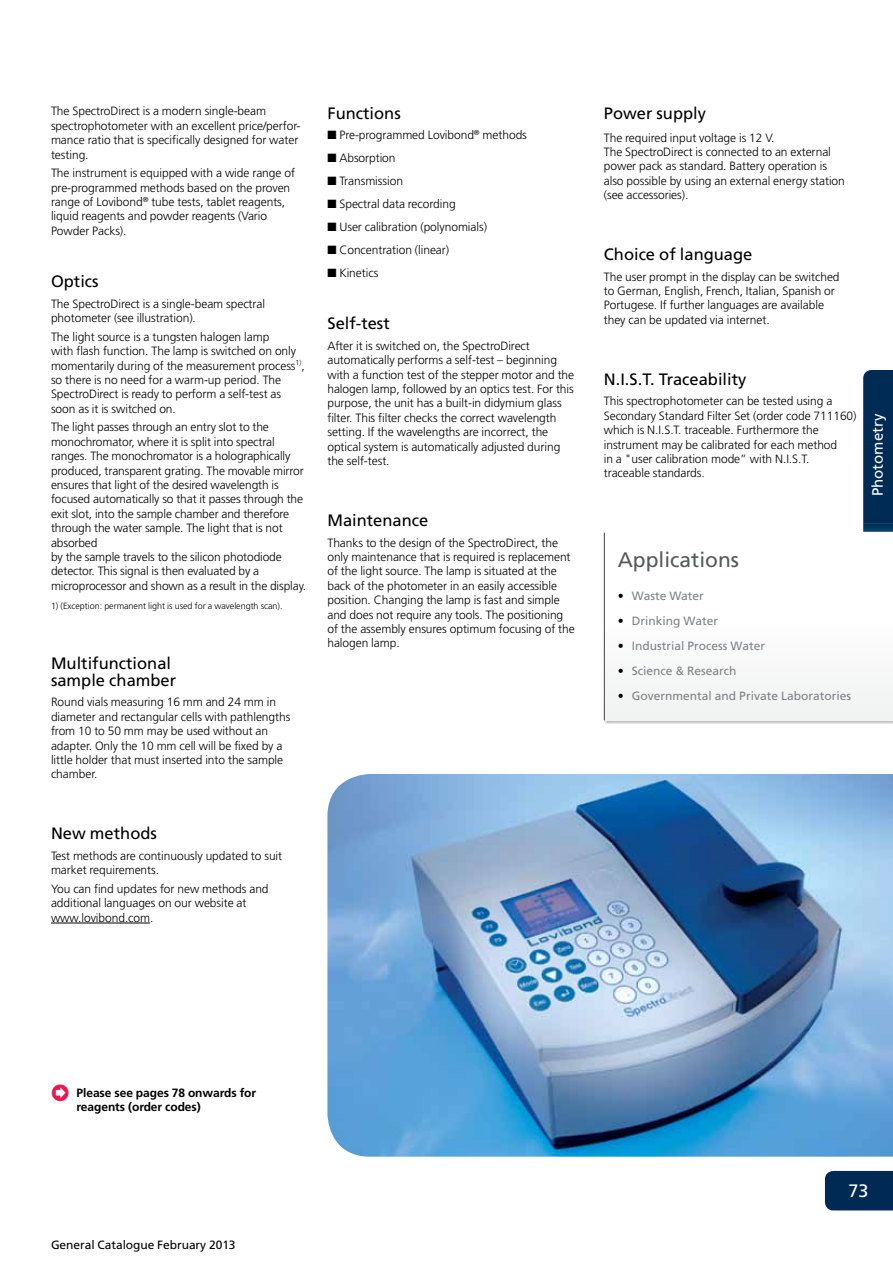
<style>
.page{position:relative;width:893px;height:1263px;background:#fff}
.page>*{position:absolute;margin:0;border:0;box-sizing:border-box;transform-origin:0 0}
.t1{font:21px "Frutiger";color:#58595b}
.t2{font:18px "Frutiger LT";color:#fff}
.t3{font:16.5px/16.5px "Frutiger LT";color:#000}
.t4{font:15px "Frutiger LT";color:#fff}
.t5{font:300 12px/14.4px "Frutiger LT";letter-spacing:-.005em;color:#000}
.t6{font:12px "Frutiger LT";color:#808285}
.t7{font:700 12px/14.4px "Frutiger LT";letter-spacing:-.005em;color:#000}
.t8{font:12px "Frutiger LT";letter-spacing:-.005em;color:#000}
.t9{font:300 9px "Frutiger LT";letter-spacing:-.005em;color:#000}
.s1{color:#000}
.s2{font-family:"J Ckg";font-weight:400;font-size:18px;color:#ed1651}
</style>
<div class="page">
<div style="left:825px;top:1171px;width:68px;height:39px;background:#002a54"></div>
<div style="left:863px;top:370px;width:30px;height:153px;background:#002b55"></div>
<hr style="left:51px;top:923px;width:99px;height:1px;background:#000">
<img style="left:327px;top:774px;width:566px;height:383px">
<img style="left:863px;top:523px;width:30px;height:9px">
<img style="left:603px;top:532px;width:290px;height:192px">
<div style="left:605px;top:533px;width:288px;height:187px;background:#fefefe"></div>
<hr style="left:604px;top:533px;width:1px;height:187px;background:#58595b">
<p class="t5" style="left:51px;top:104px;width:251px">The SpectroDirect is a modern single-beam spectrophotometer with an excellent price/perfor&shy;mance ratio that is specifically designed for water testing.</p>
<p class="t5" style="left:51px;top:166px;width:245px">The instrument is equipped with a wide range of pre-programmed methods based on the proven range of Lovibond<sup>®</sup> tube tests, tablet reagents, liquid reagents and powder reagents (Vario Powder Packs).</p>
<h3 class="t3" style="left:51px;top:273px;width:49px">Optics</h3>
<p class="t5" style="left:51px;top:297px;width:216px">The SpectroDirect is a single-beam spectral photometer (see illustration).</p>
<p class="t5" style="left:51px;top:330px;width:255px">The light source is a tungsten halogen lamp<br>with flash function. The lamp is switched on only momentarily during of the measurement process<sup>1)</sup>, so there is no need for a warm-up period. The SpectroDirect is ready to perform a self-test as soon as it is switched on.</p>
<p class="t5" style="left:51px;top:420px;width:257px">The light passes through an entry slot to the monochromator, where it is split into spectral ranges. The monochromator is a holographically produced, transparent grating. The movable mirror ensures that light of the desired wavelength is focused automatically so that it passes through the exit slot, into the sample chamber and therefore through the water sample. The light that is not absorbed<br>by the sample travels to the silicon photodiode detector. This signal is then evaluated by a microprocessor and shown as a result in the display.</p>
<p class="t9" style="left:51px;top:600px;width:233px">1) (Exception: permanent light is used for a wavelength scan).</p>
<h3 class="t3" style="left:51px;top:655px;width:127px">Multifunctional sample chamber</h3>
<p class="t5" style="left:51px;top:695px;width:241px">Round vials measuring 16 mm and 24 mm in diameter and rectangular cells with pathlengths from 10 to 50 mm may be used without an adapter. Only the 10 mm cell will be fixed by a little holder that must inserted into the sample chamber.</p>
<h3 class="t3" style="left:51px;top:825px;width:107px">New methods</h3>
<p class="t5" style="left:51px;top:849px;width:233px">Test methods are continuously updated to suit market requirements.</p>
<p class="t5" style="left:51px;top:882px;width:219px">You can find updates for new methods and additional languages on our website at www.lovibond.com.</p>
<h3 class="t3" style="left:327px;top:105px;width:75px">Functions</h3>
<p class="t5" style="left:327px;top:128px;width:201px">■ Pre-programmed Lovibond<sup>®</sup> methods</p>
<p class="t5" style="left:327px;top:151px;width:70px">■ Absorption</p>
<p class="t5" style="left:327px;top:174px;width:77px">■ Transmission</p>
<p class="t5" style="left:327px;top:197px;width:130px">■ Spectral data recording</p>
<p class="t5" style="left:327px;top:220px;width:161px">■ User calibration (polynomials)</p>
<p class="t5" style="left:327px;top:243px;width:123px">■ Concentration (linear)</p>
<p class="t5" style="left:327px;top:266px;width:52px">■ Kinetics</p>
<h3 class="t3" style="left:327px;top:315px;width:64px">self-test</h3>
<p class="t5" style="left:327px;top:339px;width:248px">After it is switched on, the SpectroDirect automatically performs a self-test – beginning with a function test of the stepper motor and the halogen lamp, followed by an optics test. For this purpose, the unit has a built-in didymium glass filter. This filter checks the correct wavelength setting. If the wavelengths are incorrect, the optical system is automatically adjusted during the self-test.</p>
<h3 class="t3" style="left:327px;top:512px;width:102px">Maintenance</h3>
<p class="t5" style="left:327px;top:535px;width:249px">Thanks to the design of the SpectroDirect, the only maintenance that is required is replacement of the light source. The lamp is situated at the back of the photometer in an easily accessible position. Changing the lamp is fast and simple and does not require any tools. The positioning of the assembly ensures optimum focusing of the halogen lamp.</p>
<h3 class="t3" style="left:604px;top:105px;width:104px">Power supply</h3>
<p class="t5" style="left:604px;top:130px;width:243px">The required input voltage is 12 V.<br>The SpectroDirect is connected to an external power pack as standard. Battery operation is also possible by using an external energy station (see accessories).</p>
<h3 class="t3" style="left:604px;top:246px;width:150px">Choice of language</h3>
<p class="t5" style="left:604px;top:269px;width:237px">The user prompt in the display can be switched to German, English, French, Italian, Spanish or Portugese. If further languages are available they can be updated via internet.</p>
<h3 class="t3" style="left:604px;top:371px;width:144px">N.i.s.T. Traceability</h3>
<p class="t5" style="left:604px;top:394px;width:254px">This spectrophotometer can be tested using a Secondary Standard Filter Set (order code 711160) which is N.I.S.T. traceable. Furthermore the instrument may be calibrated for each method<br>in a "user calibration mode” with N.I.S.T. traceable standards.</p>
<p class="t4" style="left:869px;top:496px;width:84px;rotate:-90deg">Photometry</p>
<h1 class="t1" style="left:618px;top:547px;width:123px">Applications</h1>
<p class="t6" style="left:618px;top:589px;width:88px"><span class="s1">•</span> Waste Water</p>
<p class="t6" style="left:618px;top:614px;width:102px"><span class="s1">•</span> Drinking Water</p>
<p class="t6" style="left:618px;top:639px;width:149px"><span class="s1">•</span> industrial Process Water</p>
<p class="t6" style="left:618px;top:664px;width:120px"><span class="s1">•</span> science &amp; Research</p>
<p class="t6" style="left:618px;top:689px;width:235px"><span class="s1">•</span> Governmental and Private Laboratories</p>
<p class="t7" style="left:77px;top:1085px;width:181px;text-indent:-26px"><span class="s2">➲</span> Please see pages 78 onwards for reagents (order codes)</p>
<p class="t8" style="left:51px;top:1238px;width:186px">General Catalogue February 2013</p>
<h2 class="t2" style="left:848px;top:1180px;width:22px">73</h2>
</div>
